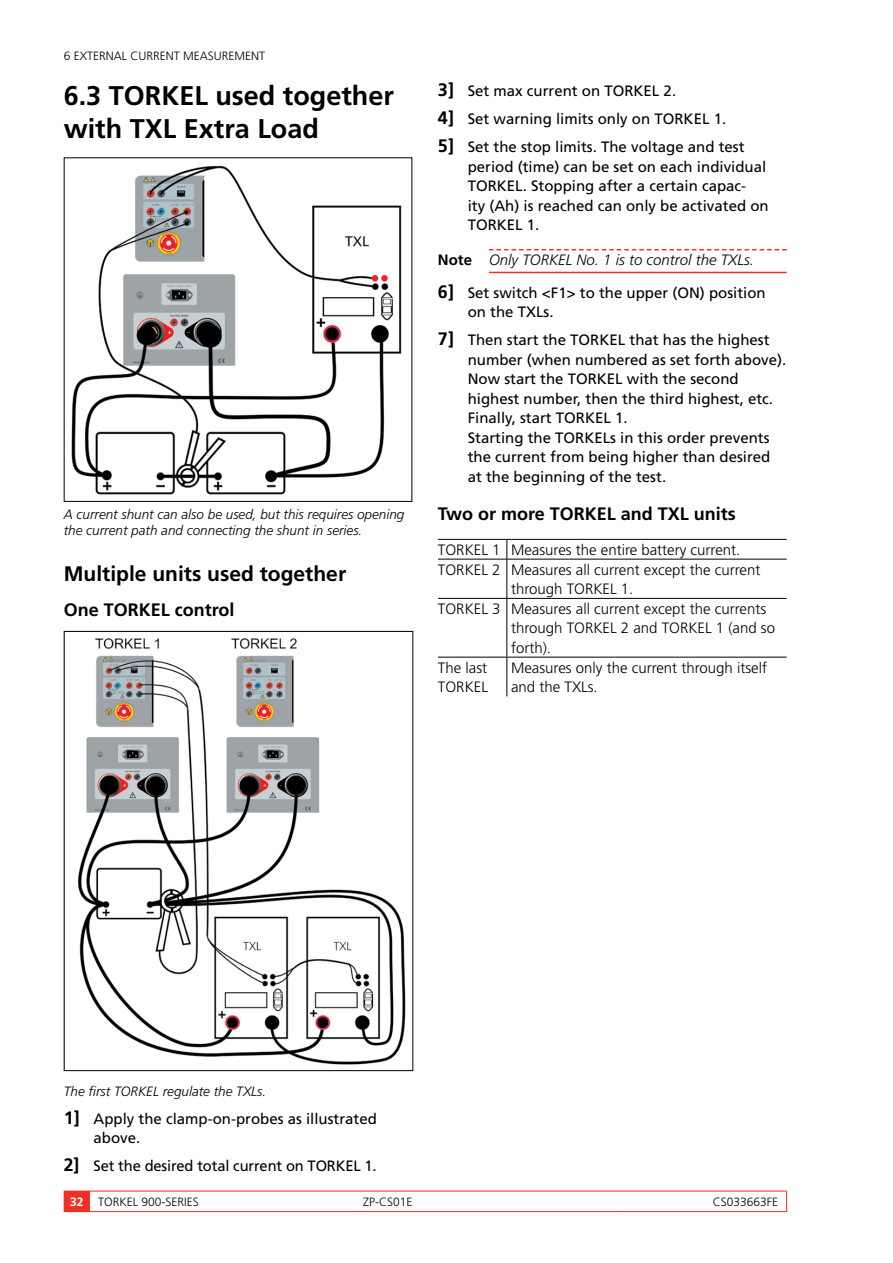
<style>
.page{position:relative;width:893px;height:1263px;background:#fff}
.page>*{position:absolute;margin:0;border:0;box-sizing:border-box;transform-origin:0 0}
.t1{font:700 27px/32.4px "Frutiger LT Std";color:#000}
.t2{font:700 21px "Frutiger LT Std";color:#000}
.t3{font:700 18px "Frutiger LT Std";color:#000}
.t4{font:15px/19.5px "Frutiger LT Std";color:#000}
.t5{font:300 15px/19.5px "Frutiger LT Std";color:#000}
.t6{font:italic 300 13.5px/16.2px "Frutiger LT Std";color:#000}
.t7{font:300 12px "Frutiger LT Std";color:#000}
.s1{font-weight:700;font-size:18px}
.s2{font-weight:700}
.s3{font-weight:300;font-style:italic}
.s4{font-weight:700;color:#fff}
</style>
<div class="page">
<svg style="left:64px;top:1191px;width:26px;height:21px"></svg>
<hr style="left:90px;top:1191px;width:265px;height:1px;background:#ee3124">
<hr style="left:90px;top:1211px;width:265px;height:1px;background:#ee3124">
<hr style="left:355px;top:1191px;width:265px;height:1px;background:#ee3124">
<hr style="left:355px;top:1211px;width:265px;height:1px;background:#ee3124">
<hr style="left:620px;top:1191px;width:167px;height:1px;background:#ee3124">
<svg style="left:786px;top:1191px;width:1px;height:20px"></svg>
<hr style="left:620px;top:1211px;width:167px;height:1px;background:#ee3124">
<img style="left:71px;top:165px;width:331px;height:330px">
<img style="left:78px;top:638px;width:328px;height:427px">
<div style="left:64px;top:631px;width:349px;height:440px;border:1px solid #000"></div>
<svg style="left:489px;top:249px;width:298px;height:1px"></svg>
<hr style="left:489px;top:272px;width:298px;height:1px;background:#ee3124">
<hr style="left:438px;top:539px;width:69px;height:1px;background:#000">
<hr style="left:507px;top:539px;width:280px;height:1px;background:#000">
<svg style="left:506px;top:540px;width:1px;height:19px"></svg>
<hr style="left:438px;top:559px;width:69px;height:1px;background:#000">
<hr style="left:507px;top:559px;width:280px;height:1px;background:#000">
<hr style="left:506px;top:559px;width:1px;height:39px;background:#000">
<hr style="left:438px;top:598px;width:69px;height:1px;background:#000">
<hr style="left:507px;top:598px;width:280px;height:1px;background:#000">
<hr style="left:506px;top:599px;width:1px;height:58px;background:#000">
<hr style="left:438px;top:657px;width:69px;height:1px;background:#000">
<hr style="left:507px;top:657px;width:280px;height:1px;background:#000">
<hr style="left:506px;top:657px;width:1px;height:39px;background:#000">
<p class="t7" style="left:64px;top:49px;width:24px">6 External</p>
<p class="t7" style="left:130px;top:49px;width:8px">current</p>
<p class="t7" style="left:183px;top:49px;width:9px">measurement</p>
<h1 class="t1" style="left:64px;top:80px;width:332px">6.3 TORKEL used together with TXL Extra Load</h1>
<p class="t6" style="left:64px;top:506px;width:342px">A current shunt can also be used, but this requires opening the current path and connecting the shunt in series.</p>
<h2 class="t2" style="left:64px;top:561px;width:284px">Multiple units used together</h2>
<p class="t3" style="left:64px;top:599px;width:172px">One TORKEL control</p>
<p class="t4" style="left:438px;top:77px;width:308px;line-height:28px"><span class="s1">3]</span> Set max current on TORKEL 2.<br><span class="s1">4]</span> Set warning limits only on TORKEL 1.<br><span class="s1">5]</span> Set the stop limits. The voltage and test</p>
<p class="t4" style="left:468px;top:157px;width:302px">period (time) can be set on each individual TORKEL. Stopping after a certain capac-<br>ity (Ah) is reached can only be activated on TORKEL 1.</p>
<p class="t4" style="left:438px;top:244px;width:329px;line-height:32.2px"><span class="s2">Note</span> <span class="s3">Only TORKEL No. 1 is to control the TXLs.<br></span><span class="s1">6]</span> Set switch &lt;F1&gt; to the upper (ON) position</p>
<p class="t4" style="left:438px;top:298px;width:333px;line-height:28px;text-indent:30px">on the TXLs.<br><span class="s1">7]</span> Then start the TORKEL that has the highest</p>
<p class="t4" style="left:468px;top:350px;width:320px">number (when numbered as set forth above).<br>Now start the TORKEL with the second highest number, then the third highest, etc.<br>Finally, start TORKEL 1.<br>Starting the TORKELs in this order prevents the current from being higher than desired at the beginning of the test.</p>
<p class="t3" style="left:438px;top:503px;width:299px">Two or more TORKEL and TXL units</p>
<p class="t5" style="left:438px;top:540px;width:304px">TORKEL 1 Measures the entire battery current.</p>
<p class="t5" style="left:438px;top:560px;width:324px">TORKEL 2 Measures all current except the current</p>
<p class="t5" style="left:511px;top:579px;width:124px">through TORKEL 1.</p>
<p class="t5" style="left:438px;top:599px;width:330px">TORKEL 3 Measures all current except the currents</p>
<p class="t5" style="left:511px;top:619px;width:265px">through TORKEL 2 and TORKEL 1 (and so</p>
<p class="t5" style="left:511px;top:638px;width:42px">forth).</p>
<p class="t5" style="left:438px;top:658px;width:51px">The last</p>
<p class="t5" style="left:438px;top:677px;width:51px">TORKEL</p>
<p class="t5" style="left:511px;top:658px;width:257px">Measures only the current through itself and the TXLs.</p>
<p class="t6" style="left:64px;top:1083px;width:204px">The first TORKEL regulate the TXLs.</p>
<p class="t4" style="left:94px;top:1109px;width:285px;text-indent:-30px"><span class="s1">1]</span> Apply the clamp-on-probes as illustrated above.</p>
<p class="t4" style="left:64px;top:1156px;width:315px"><span class="s1">2]</span> Set the desired total current on TORKEL 1.</p>
<p class="t7" style="left:70px;top:1195px;width:123px"><span class="s4">32</span> TORKEL 900-series</p>
<p class="t7" style="left:363px;top:1195px;width:51px">ZP-CS01E</p>
<p class="t7" style="left:713px;top:1195px;width:67px">CS033663FE</p>
</div>
